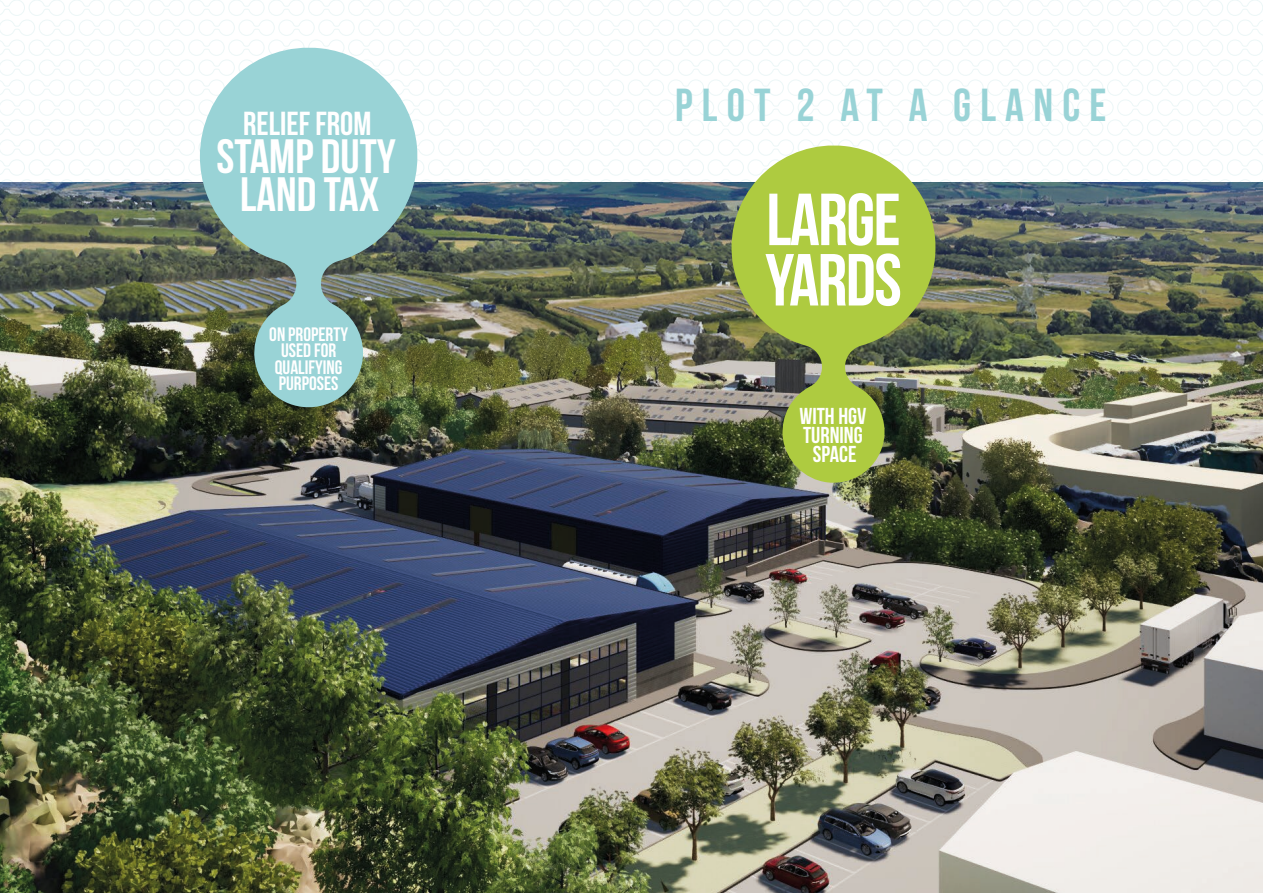
<style>
.page{position:relative;width:1263px;height:893px;background:#fff}
.page>*{position:absolute;margin:0;border:0;box-sizing:border-box;transform-origin:0 0}
.t1{font:73.5px/60.3px "Bebas Neue";letter-spacing:-.02em;color:#fff}
.t2{font:48.15px/37.7px "Bebas Neue";color:#fff;text-align:center}
.t3{font:46.2px "Bebas Neue";letter-spacing:.2em;color:#99d3d6}
.t4{font:33.3px "Bebas Neue";color:#fff}
.t5{font:23.1px/19.2px "Bebas Neue";color:#fff;text-align:center}
.t6{font:19.5px/16.5px "Bebas Neue";color:#fff;text-align:center}
</style>
<div class="page">
<svg style="left:0;top:0;width:1263px;height:182px"></svg>
<img style="left:0;top:182px;width:1263px;height:711px">
<svg style="left:200px;top:41px;width:222px;height:370px;background:#8cb0aa"></svg>
<img style="left:731px;top:139px;width:209px;height:347px">
<h3 class="t4" style="left:243px;top:106px;width:130px">RELIEF FROM</h3>
<h2 class="t2" style="left:216px;top:137px;width:181px">STAMP DUTY<br>LAND TAX</h2>
<p class="t6" style="left:269px;top:326px;width:80px">ON PROPERTY<br>USED FOR<br>QUALIFYING<br>PURPOSES</p>
<h3 class="t3" style="left:675px;top:80px;width:433px">PLOT 2 AT A GLANCE</h3>
<h1 class="t1" style="left:765px;top:189px;width:138px">LARGE<br>YARDS</h1>
<p class="t5" style="left:799px;top:406px;width:68px">WITH HGV<br>TURNING<br>SPACE</p>
</div>
